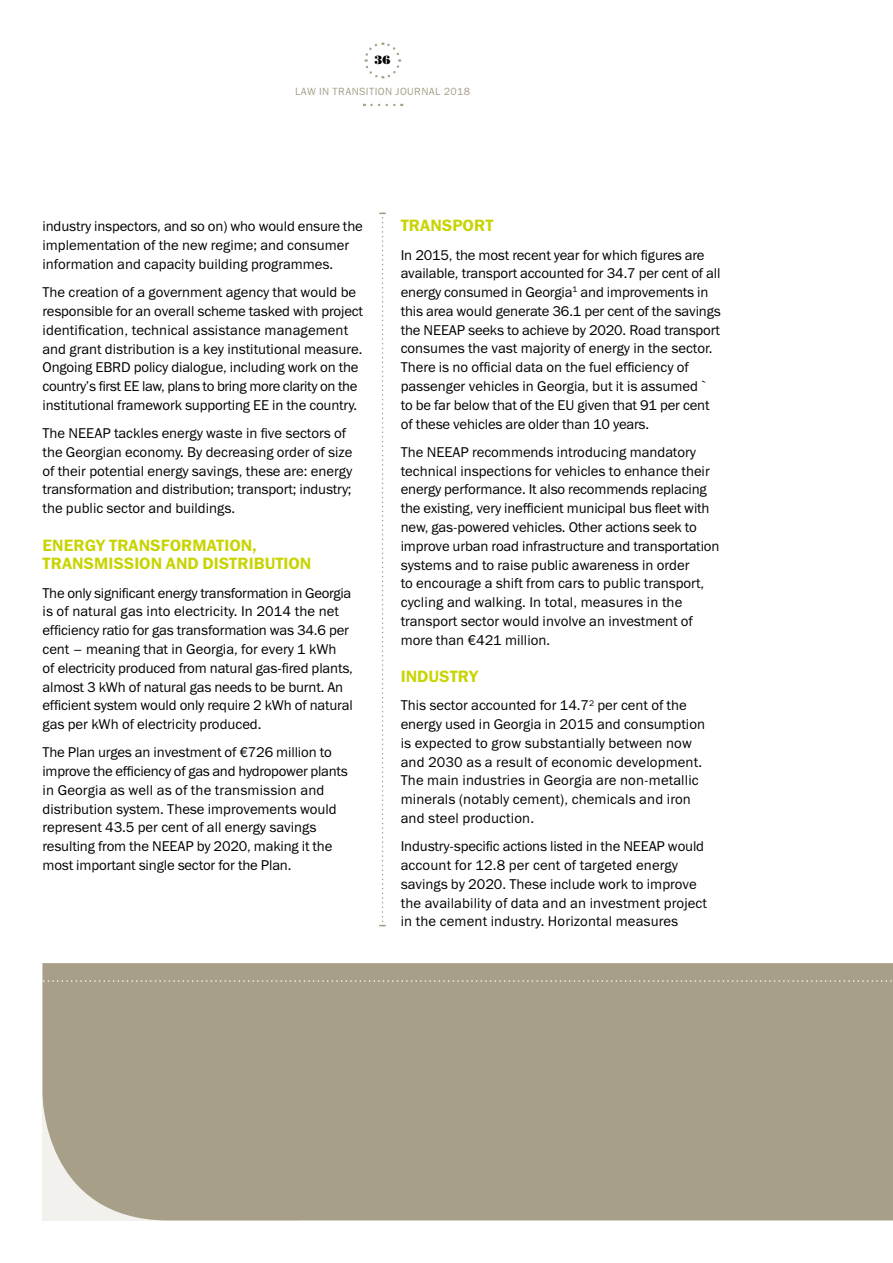
<style>
.page{position:relative;width:893px;height:1263px;background:#fff}
.page>*{position:absolute;margin:0;border:0;box-sizing:border-box;transform-origin:0 0}
.t1{font:16.5px/18.8px "Franklin Gothic Demi ITC";color:#c8d400}
.t2{font:14.25px/18.8px "Franklin Gothic Book ITC";color:#000}
.t3{font:12px "Bodoni Poster";color:#000}
.t4{font:10.5px "Franklin Gothic Book ITC";letter-spacing:.04em;color:#a89f88}
</style>
<div class="page">
<svg style="left:379px;top:213px;width:7px;height:713px"></svg>
<svg style="left:371px;top:104px;width:31px;height:2px"></svg>
<svg style="left:364px;top:42px;width:38px;height:37px"></svg>
<div style="left:43px;top:963px;width:850px;height:257px;background:#a89f88"></div>
<svg style="left:42px;top:980px;width:851px;height:2px;background:#b7b09d"></svg>
<p class="t3" style="left:374px;top:53px;width:18px">36</p>
<p class="t4" style="left:295px;top:85px;width:177px">LAW IN TRANSITION JOURNAL 2018</p>
<p class="t2" style="left:43px;top:217px;width:322px">industry inspectors, and so on) who would ensure the implementation of the new regime; and consumer information and capacity building programmes.</p>
<p class="t2" style="left:43px;top:283px;width:322px">The creation of a government agency that would be responsible for an overall scheme tasked with project identification, technical assistance management and grant distribution is a key institutional measure.<br>Ongoing EBRD policy dialogue, including work on the country’s first EE law, plans to bring more clarity on the institutional framework supporting EE in the country.</p>
<p class="t2" style="left:43px;top:423px;width:311px">The NEEAP tackles energy waste in five sectors of the Georgian economy. By decreasing order of size of their potential energy savings, these are: energy transformation and distribution; transport; industry; the public sector and buildings.</p>
<p class="t1" style="left:43px;top:536px;width:270px">ENERGY TRANSFORMATION,<br>TRANSMISSION AND DISTRIBUTION</p>
<p class="t2" style="left:43px;top:583px;width:312px">The only significant energy transformation in Georgia is of natural gas into electricity. In 2014 the net efficiency ratio for gas transformation was 34.6 per cent – meaning that in Georgia, for every 1 kWh<br>of electricity produced from natural gas-fired plants, almost 3 kWh of natural gas needs to be burnt. An efficient system would only require 2 kWh of natural gas per kWh of electricity produced.</p>
<p class="t2" style="left:43px;top:743px;width:307px">The Plan urges an investment of €726 million to improve the efficiency of gas and hydropower plants in Georgia as well as of the transmission and distribution system. These improvements would represent 43.5 per cent of all energy savings resulting from the NEEAP by 2020, making it the most important single sector for the Plan.</p>
<p class="t1" style="left:401px;top:217px;width:94px">TRANSPORT</p>
<p class="t2" style="left:401px;top:245px;width:322px">In 2015, the most recent year for which figures are available, transport accounted for 34.7 per cent of all energy consumed in Georgia<sup>1</sup> and improvements in this area would generate 36.1 per cent of the savings the NEEAP seeks to achieve by 2020. Road transport consumes the vast majority of energy in the sector.<br>There is no official data on the fuel efficiency of passenger vehicles in Georgia, but it is assumed ` to be far below that of the EU given that 91 per cent of these vehicles are older than 10 years.</p>
<p class="t2" style="left:401px;top:442px;width:320px">The NEEAP recommends introducing mandatory technical inspections for vehicles to enhance their energy performance. It also recommends replacing the existing, very inefficient municipal bus fleet with new, gas-powered vehicles. Other actions seek to improve urban road infrastructure and transportation systems and to raise public awareness in order<br>to encourage a shift from cars to public transport, cycling and walking. In total, measures in the transport sector would involve an investment of more than €421 million.</p>
<p class="t1" style="left:401px;top:668px;width:79px">INDUSTRY</p>
<p class="t2" style="left:401px;top:696px;width:306px">This sector accounted for 14.7<sup>2</sup> per cent of the energy used in Georgia in 2015 and consumption is expected to grow substantially between now and 2030 as a result of economic development.<br>The main industries in Georgia are non-metallic minerals (notably cement), chemicals and iron and steel production.</p>
<p class="t2" style="left:401px;top:837px;width:308px">Industry-specific actions listed in the NEEAP would account for 12.8 per cent of targeted energy savings by 2020. These include work to improve the availability of data and an investment project in the cement industry. Horizontal measures</p>
</div>
